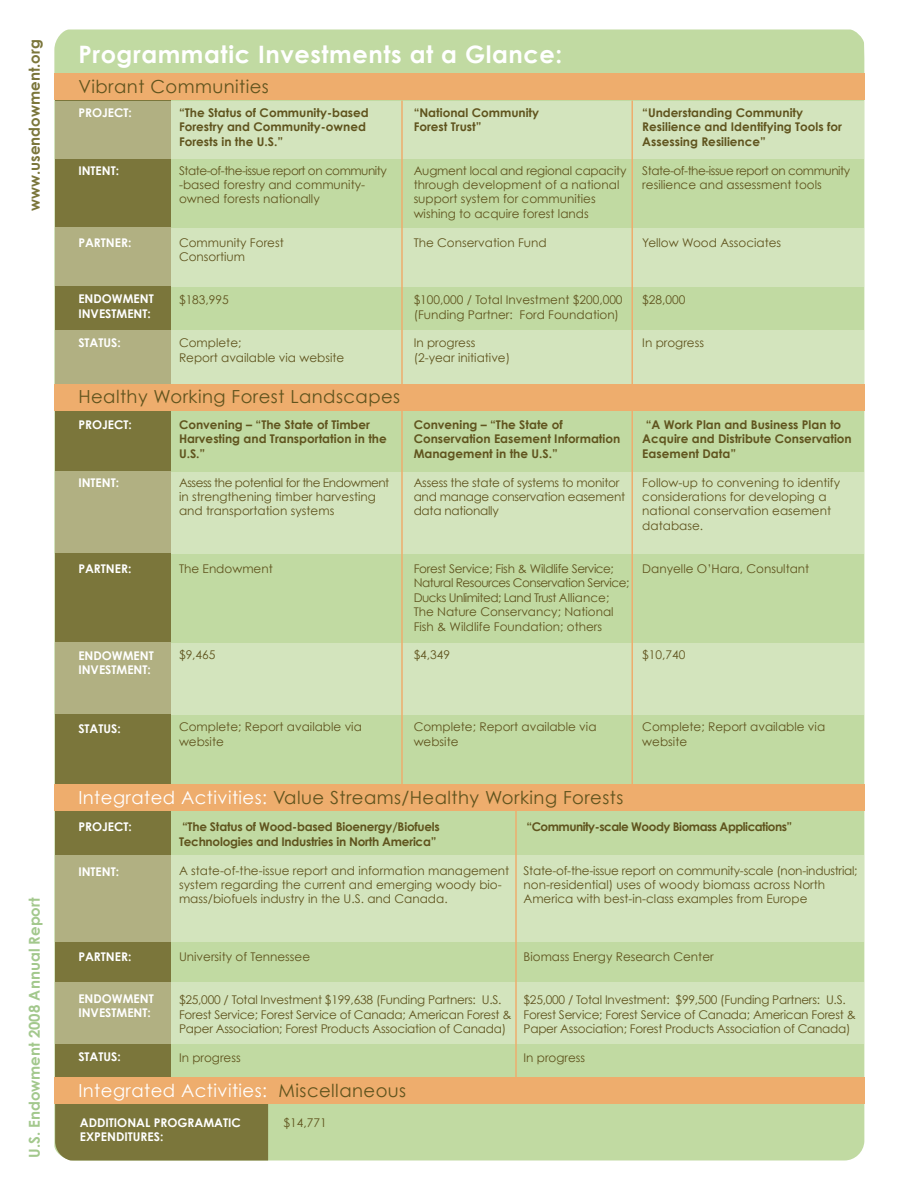
<style>
.page{position:relative;width:918px;height:1188px;background:#fff}
.page>*{position:absolute;margin:0;border:0;box-sizing:border-box;transform-origin:0 0}
.t1{font:700 24px "Century Gothic";letter-spacing:.025em;color:#fff}
.t2{font:18px "Century Gothic";letter-spacing:.025em;color:#60541e}
.t3{font:18px "Century Gothic";letter-spacing:.025em;color:#fff}
.t4{font:700 15px "Century Gothic";color:#a3c88d}
.t5{font:700 15px "Century Gothic";color:#7b763b}
.t6{font:12px/14.4px "Century Gothic";color:#60541e}
.t7{font:12px/14.4px "Century Gothic";letter-spacing:-.02em;color:#60541e}
.t8{font:700 12px/14.4px "Century Gothic";color:#60541e}
.t9{font:700 12px/14.4px "Century Gothic";color:#fff}
.t10{font:700 12px/14.4px "Century Gothic";letter-spacing:-.02em;color:#60541e}
.t11{font:12px/14.4px "Century Gothic";letter-spacing:-.04em;color:#60541e}
.t12{font:700 12px "Century Gothic";letter-spacing:-.04em;color:#60541e}
.s1{color:#fff}
.s2{color:#60541e}
</style>
<div class="page">
<div style="left:54px;top:29px;width:810px;height:1131px;background:#c1daa2"></div>
<div style="left:55px;top:1104px;width:213px;height:56px;background:#7b763b"></div>
<div style="left:54px;top:982px;width:810px;height:62px;background:#d3e4bd"></div>
<div style="left:54px;top:856px;width:810px;height:86px;background:#d3e4bd"></div>
<div style="left:54px;top:643px;width:810px;height:72px;background:#d3e4bd"></div>
<div style="left:54px;top:472px;width:810px;height:82px;background:#d3e4bd"></div>
<div style="left:54px;top:101px;width:810px;height:58px;background:#d3e4bd"></div>
<div style="left:54px;top:228px;width:810px;height:58px;background:#d3e4bd"></div>
<div style="left:54px;top:331px;width:810px;height:58px;background:#d3e4bd"></div>
<div style="left:55px;top:92px;width:116px;height:997px;background:#7b763b"></div>
<div style="left:55px;top:982px;width:116px;height:62px;background:#b1b082"></div>
<div style="left:55px;top:856px;width:116px;height:86px;background:#b1b082"></div>
<div style="left:55px;top:642px;width:116px;height:72px;background:#b1b082"></div>
<div style="left:55px;top:471px;width:116px;height:82px;background:#b1b082"></div>
<div style="left:55px;top:101px;width:116px;height:57px;background:#b1b082"></div>
<div style="left:55px;top:228px;width:116px;height:58px;background:#b1b082"></div>
<div style="left:55px;top:330px;width:116px;height:59px;background:#b1b082"></div>
<hr style="left:632px;top:100px;width:1px;height:706px;background:#eead6d">
<hr style="left:401px;top:100px;width:2px;height:706px;background:#eead6d">
<hr style="left:515px;top:789px;width:2px;height:305px;background:#eead6d">
<div style="left:54px;top:784px;width:810px;height:28px;background:#eead6d"></div>
<div style="left:54px;top:1077px;width:810px;height:27px;background:#eead6d"></div>
<div style="left:54px;top:384px;width:810px;height:27px;background:#eead6d"></div>
<div style="left:54px;top:74px;width:810px;height:26px;background:#eead6d"></div>
<p class="t5" style="left:25px;top:211px;width:173px;rotate:-90deg">www.usendowment.org</p>
<p class="t4" style="left:25px;top:1158px;width:262px;rotate:-90deg">U.S. Endowment 2008 Annual Report</p>
<h1 class="t1" style="left:78px;top:39px;width:485px">Programmatic Investments at a Glance:</h1>
<h2 class="t2" style="left:78px;top:75px;width:192px">Vibrant Communities</h2>
<p class="t9" style="left:78px;top:105px;width:15px">Project</p>
<p class="t9" style="left:129px;top:105px;width:5px">:</p>
<p class="t9" style="left:78px;top:163px;width:11px">Intent</p>
<p class="t9" style="left:116px;top:163px;width:5px">:</p>
<p class="t9" style="left:78px;top:235px;width:8px">partner</p>
<p class="t9" style="left:128px;top:235px;width:5px">:</p>
<p class="t9" style="left:78px;top:291px;width:16px">Endowment<br>Investment</p>
<p class="t9" style="left:147px;top:306px;width:5px">:</p>
<p class="t9" style="left:78px;top:335px;width:8px">status</p>
<p class="t9" style="left:117px;top:335px;width:5px">:</p>
<p class="t8" style="left:179px;top:105px;width:191px">“The Status of Community-based<br>Forestry and Community-owned<br>Forests in the U.S.”</p>
<p class="t6" style="left:179px;top:163px;width:209px">State-of-the-issue report on community -based forestry and community&shy;owned forests nationally</p>
<p class="t6" style="left:179px;top:235px;width:106px">Community Forest<br>Consortium</p>
<p class="t6" style="left:179px;top:292px;width:51px">$183,995</p>
<p class="t6" style="left:179px;top:336px;width:167px">Complete;<br>Report available via website</p>
<h2 class="t2" style="left:78px;top:385px;width:323px">Healthy Working Forest Landscapes</h2>
<p class="t9" style="left:78px;top:417px;width:15px">Project</p>
<p class="t9" style="left:129px;top:417px;width:5px">:</p>
<p class="t9" style="left:78px;top:475px;width:11px">Intent</p>
<p class="t9" style="left:116px;top:475px;width:5px">:</p>
<p class="t9" style="left:78px;top:561px;width:8px">partner</p>
<p class="t9" style="left:128px;top:561px;width:5px">:</p>
<p class="t8" style="left:179px;top:417px;width:209px">Convening – “The State of Timber<br>Harvesting and Transportation in the<br>U.S.”</p>
<p class="t6" style="left:179px;top:475px;width:212px">Assess the potential for the Endowment in strengthening timber harvesting and transportation systems</p>
<p class="t6" style="left:179px;top:561px;width:95px">The Endowment</p>
<p class="t9" style="left:78px;top:648px;width:16px">Endowment<br>Investment</p>
<p class="t9" style="left:147px;top:662px;width:5px">:</p>
<p class="t6" style="left:179px;top:648px;width:38px">$9,465</p>
<p class="t8" style="left:414px;top:105px;width:127px">“National Community<br>Forest Trust”</p>
<p class="t6" style="left:414px;top:163px;width:214px">Augment local and regional capacity through development of a national support system for communities wishing to acquire forest lands</p>
<p class="t6" style="left:414px;top:235px;width:135px">The Conservation Fund</p>
<p class="t8" style="left:642px;top:105px;width:201px">“Understanding Community<br>Resilience and Identifying Tools for<br>Assessing Resilience”</p>
<p class="t11" style="left:642px;top:163px;width:209px">State-of-the-issue report on community resilience and assessment tools</p>
<p class="t6" style="left:642px;top:235px;width:140px">Yellow Wood Associates</p>
<p class="t6" style="left:414px;top:292px;width:210px">$100,000 / Total Investment $200,000 (Funding Partner: Ford Foundation)</p>
<p class="t6" style="left:414px;top:336px;width:98px">In progress (2-year initiative)</p>
<p class="t6" style="left:642px;top:292px;width:45px">$28,000</p>
<p class="t6" style="left:642px;top:336px;width:63px">In progress</p>
<p class="t8" style="left:414px;top:417px;width:208px">Convening – “The State of<br>Conservation Easement Information<br>Management in the U.S.”</p>
<p class="t7" style="left:414px;top:475px;width:213px">Assess the state of systems to monitor and manage conservation easement data nationally</p>
<p class="t7" style="left:414px;top:561px;width:217px">Forest Service; Fish &amp; Wildlife Service; Natural Resources Conservation Service; Ducks Unlimited; Land Trust Alliance; The Nature Conservancy; National Fish &amp; Wildlife Foundation; others</p>
<p class="t6" style="left:414px;top:648px;width:38px">$4,349</p>
<p class="t8" style="left:642px;top:417px;width:211px">“A Work Plan and Business Plan to<br>Acquire and Distribute Conservation<br>Easement Data”</p>
<p class="t6" style="left:642px;top:475px;width:199px">Follow-up to convening to identify considerations for developing a national conservation easement database.</p>
<p class="t6" style="left:642px;top:561px;width:169px">Danyelle O’Hara, Consultant</p>
<p class="t6" style="left:642px;top:648px;width:45px">$10,740</p>
<p class="t9" style="left:78px;top:721px;width:8px">status</p>
<p class="t9" style="left:117px;top:721px;width:5px">:</p>
<p class="t6" style="left:179px;top:720px;width:184px">Complete; Report available via website</p>
<p class="t6" style="left:414px;top:720px;width:184px">Complete; Report available via website</p>
<p class="t6" style="left:642px;top:720px;width:184px">Complete; Report available via website</p>
<h2 class="t2" style="left:78px;top:787px;width:546px"><span class="s1">Integrated Activities:</span> Value Streams/Healthy Working Forests</h2>
<p class="t9" style="left:78px;top:820px;width:15px">Project</p>
<p class="t9" style="left:129px;top:820px;width:5px">:</p>
<p class="t9" style="left:78px;top:864px;width:11px">Intent</p>
<p class="t9" style="left:116px;top:864px;width:5px">:</p>
<p class="t10" style="left:179px;top:820px;width:262px">“The Status of Wood-based Bioenergy/Biofuels<br>Technologies and Industries in North America”</p>
<p class="t6" style="left:179px;top:863px;width:332px">A state-of-the-issue report and information management system regarding the current and emerging woody bio&shy;mass/biofuels industry in the U.S. and Canada.</p>
<p class="t12" style="left:526px;top:819px;width:267px">“Community-scale Woody Biomass Applications”</p>
<p class="t6" style="left:524px;top:863px;width:336px">State-of-the-issue report on community-scale (non-industrial; non-residential) uses of woody biomass across North<br>America with best-in-class examples from Europe</p>
<p class="t9" style="left:78px;top:949px;width:8px">partner</p>
<p class="t9" style="left:128px;top:949px;width:5px">:</p>
<p class="t9" style="left:78px;top:991px;width:16px">Endowment<br>Investment</p>
<p class="t9" style="left:147px;top:1005px;width:5px">:</p>
<p class="t9" style="left:78px;top:1050px;width:8px">status</p>
<p class="t9" style="left:117px;top:1050px;width:5px">:</p>
<p class="t6" style="left:179px;top:949px;width:133px">University of Tennessee</p>
<p class="t7" style="left:179px;top:992px;width:334px">$25,000 / Total Investment $199,638 (Funding Partners: U.S.<br>Forest Service; Forest Service of Canada; American Forest &amp;<br>Paper Association; Forest Products Association of Canada)</p>
<p class="t6" style="left:179px;top:1050px;width:63px">In progress</p>
<h2 class="t3" style="left:78px;top:1079px;width:329px">Integrated Activities: <span class="s2">Miscellaneous</span></h2>
<p class="t9" style="left:80px;top:1115px;width:17px">Additional</p>
<p class="t9" style="left:154px;top:1115px;width:16px">Programatic</p>
<p class="t9" style="left:80px;top:1129px;width:22px">Expenditures</p>
<p class="t9" style="left:160px;top:1129px;width:5px">:</p>
<p class="t6" style="left:284px;top:1115px;width:45px">$14,771</p>
<p class="t6" style="left:524px;top:949px;width:192px">Biomass Energy Research Center</p>
<p class="t7" style="left:524px;top:992px;width:334px">$25,000 / Total Investment: $99,500 (Funding Partners: U.S.<br>Forest Service; Forest Service of Canada; American Forest &amp;<br>Paper Association; Forest Products Association of Canada)</p>
<p class="t6" style="left:524px;top:1050px;width:63px">In progress</p>
</div>
